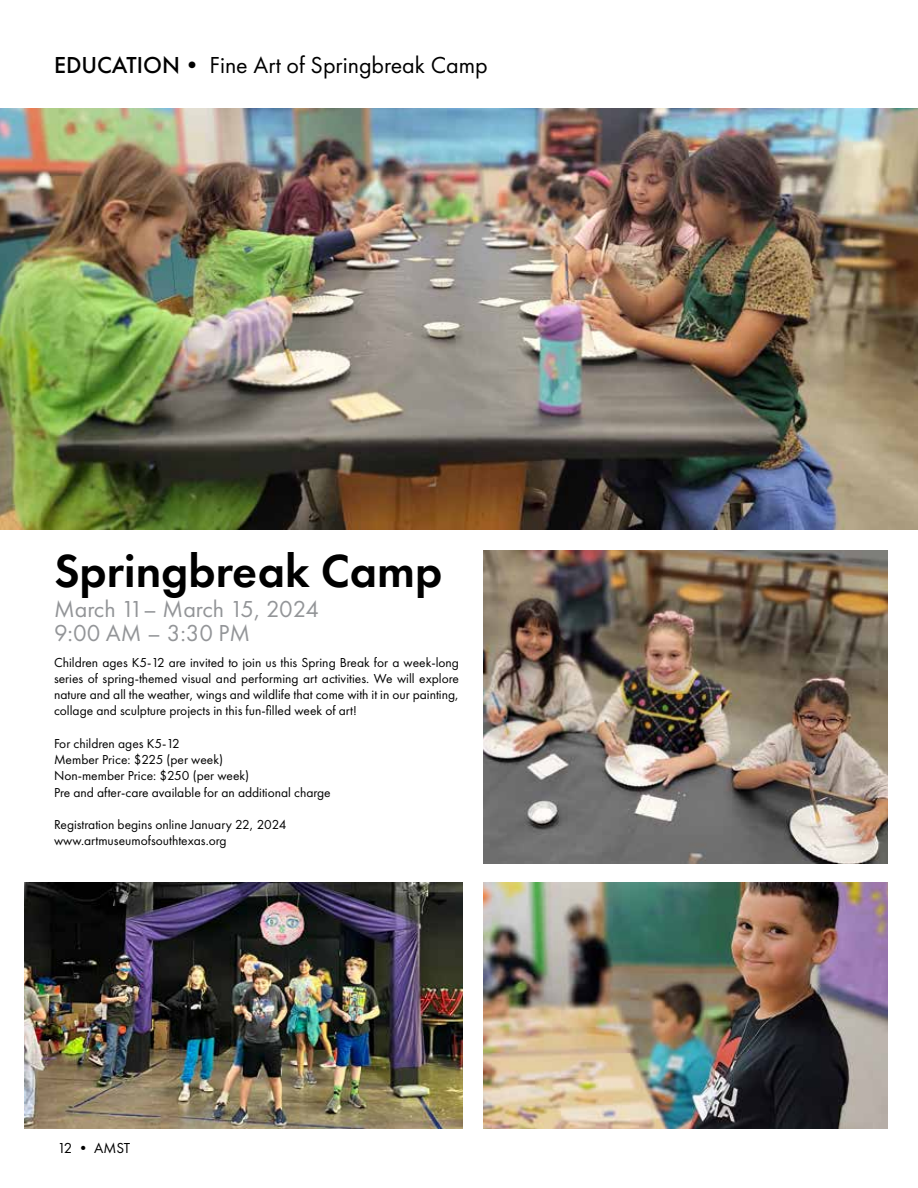
<style>
.page{position:relative;width:918px;height:1188px;background:#fff}
.page>*{position:absolute;margin:0;border:0;box-sizing:border-box;transform-origin:0 0}
.t1{font:600 48px "Futura PT";color:#000}
.t2{font:24px "Futura PT";color:#000}
.t3{font:24px/24px "Futura PT";color:#939598}
.t4{font:15px "Futura PT";letter-spacing:-.02em;color:#000}
.t5{font:13.5px/16.2px "Futura PT";color:#000}
.s1{font-weight:500}
</style>
<div class="page">
<img style="left:0;top:108px;width:918px;height:421px">
<img style="left:483px;top:882px;width:405px;height:246px">
<img style="left:24px;top:882px;width:438px;height:246px">
<img style="left:483px;top:551px;width:405px;height:312px">
<h2 class="t2" style="left:54px;top:51px;width:435px"><span class="s1">EDUCATION•</span> Fine Art of Springbreak Camp</h2>
<h1 class="t1" style="left:54px;top:541px;width:390px">Springbreak Camp</h1>
<h2 class="t3" style="left:54px;top:597px;width:267px">March 11– March 15, 2024<br>9:00 AM – 3:30 PM</h2>
<p class="t5" style="left:54px;top:654px;width:407px;text-align:justify">Children ages K5-12 are invited to join us this Spring Break for a week-long series of spring-themed visual and performing art activities. We will explore nature and all the weather, wings and wildlife that come with it in our painting, collage and sculpture projects in this fun-filled week of art!</p>
<p class="t5" style="left:54px;top:735px;width:278px">For children ages K5-12<br>Member Price: $225 (per week)<br>Non-member Price: $250 (per week)<br>Pre and after-care available for an additional charge</p>
<p class="t5" style="left:54px;top:817px;width:234px">Registration begins online January 22, 2024 www.artmuseumofsouthtexas.org</p>
<p class="t4" style="left:57px;top:1139px;width:74px">12 • AMST</p>
</div>
